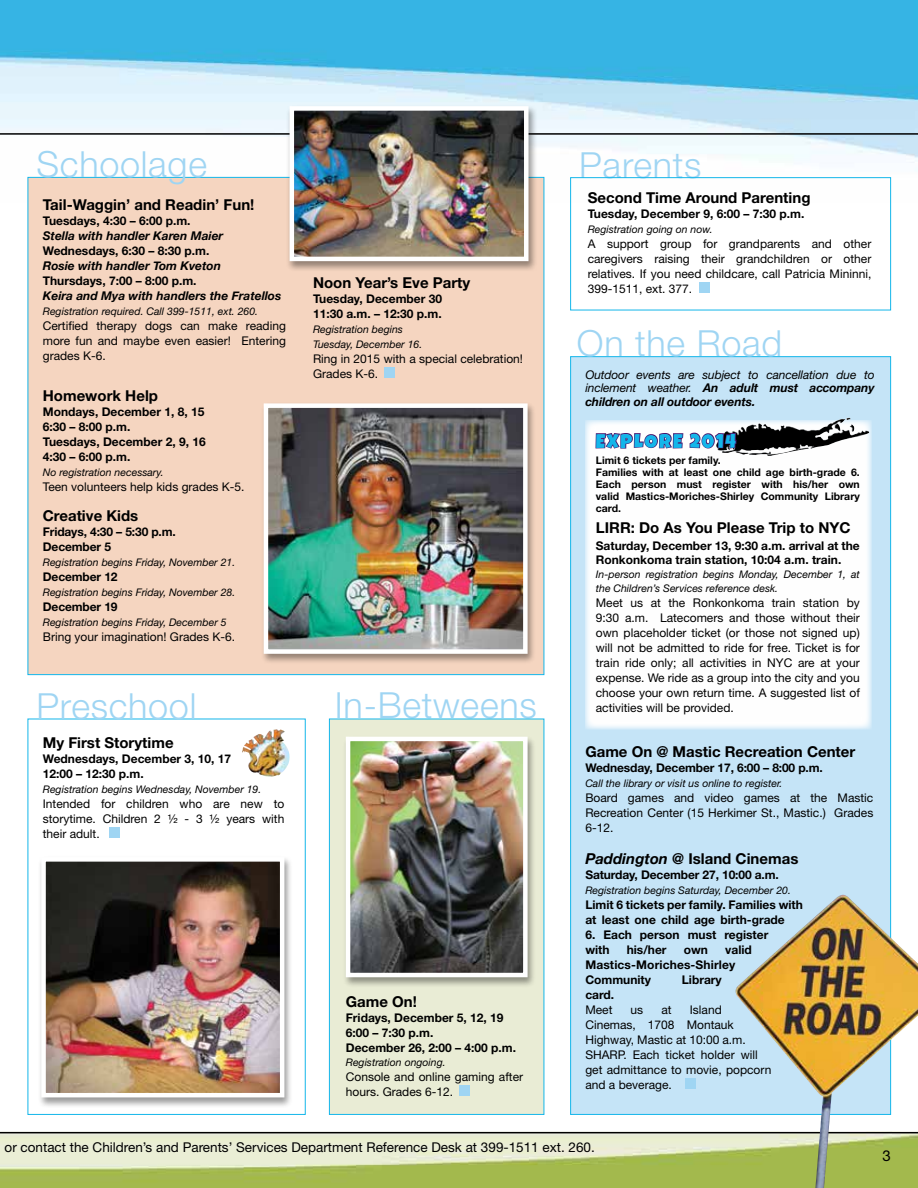
<style>
.page{position:relative;width:918px;height:1188px;background:#fff}
.page>*{position:absolute;margin:0;border:0;box-sizing:border-box;transform-origin:0 0}
.t1{font:300 36px "Helvetica Neue";letter-spacing:.02em;color:#9fd5f3}
.t2{font:19.5px "Luckiest Guy";letter-spacing:.1em;color:#13b6ea}
.t3{font:700 15px "Helvetica Neue";color:#000}
.t4{font:15px "Helvetica Neue";color:#000}
.t5{font:13.5px "Helvetica Neue";color:#000}
.t6{font:12px/15px "Helvetica Neue";color:#000;text-align:justify}
.t7{font:700 12px/15px "Helvetica Neue";color:#000}
.t8{font:italic 12px/13.5px "Helvetica Neue";letter-spacing:-.01em;color:#000;text-align:justify}
.t9{font:italic 700 12px "Helvetica Neue";color:#000}
.t10{font:italic 10.5px/14.2px "Helvetica Neue";color:#000}
.t11{font:700 10.5px/12px "Helvetica Neue";color:#000}
.s1{font-weight:700}
.s2{font-style:italic}
</style>
<div class="page">
<img style="left:0;top:1133px;width:736px;height:55px">
<img style="left:0;top:0;width:918px;height:202px">
<hr style="left:0;top:1132px;width:918px;height:1px;background:#000">
<hr style="left:0;top:133px;width:918px;height:2px;background:#000">
<div style="left:570px;top:356px;width:321px;height:759px;background:#c5e4f7;border:1px solid #13b6ea"></div>
<div style="left:585px;top:420px;width:286px;height:310px;background:#fff"></div>
<img style="left:716px;top:418px;width:153px;height:38px">
<img style="left:736px;top:895px;width:182px;height:293px">
<svg style="left:595px;top:432px;width:142px;height:18px"></svg>
<div style="left:685px;top:1079px;width:10px;height:10px;background:#9fd5f3"></div>
<div style="left:329px;top:719px;width:215px;height:396px;background:#e9ecd5;border:1px solid #13b6ea"></div>
<div style="left:460px;top:1085px;width:10px;height:11px;background:#9fd5f3"></div>
<div style="left:28px;top:177px;width:516px;height:498px;background:#f5d5c0;border:1px solid #13b6ea"></div>
<div style="left:28px;top:719px;width:278px;height:396px;border:1px solid #13b6ea"></div>
<div style="left:109px;top:828px;width:10px;height:10px;background:#9fd5f3"></div>
<div style="left:570px;top:177px;width:321px;height:133px;border:1px solid #13b6ea"></div>
<div style="left:699px;top:282px;width:10px;height:11px;background:#9fd5f3"></div>
<div style="left:286px;top:105px;width:251px;height:167px;background:#000;opacity:.4"></div>
<img style="left:295px;top:111px;width:229px;height:145px">
<div style="left:290px;top:106px;width:239px;height:155px;border:4px solid #fff"></div>
<div style="left:260px;top:402px;width:276px;height:262px;background:#000;opacity:.4"></div>
<img style="left:269px;top:408px;width:254px;height:241px">
<div style="left:264px;top:403px;width:264px;height:251px;border:4px solid #fff"></div>
<div style="left:38px;top:856px;width:255px;height:252px;background:#000;opacity:.4"></div>
<img style="left:46px;top:862px;width:233px;height:230px">
<div style="left:41px;top:857px;width:243px;height:240px;border:4px solid #fff"></div>
<img style="left:242px;top:730px;width:48px;height:47px">
<div style="left:385px;top:368px;width:10px;height:10px;background:#9fd5f3"></div>
<div style="left:342px;top:735px;width:194px;height:253px;background:#000;opacity:.4"></div>
<img style="left:351px;top:742px;width:172px;height:230px">
<div style="left:346px;top:737px;width:182px;height:240px;border:4px solid #fff"></div>
<h1 class="t1" style="left:37px;top:142px;width:172px">Schoolage</h1>
<p class="t3" style="left:43px;top:195px;width:213px">Tail-Waggin’ and Readin’ Fun!</p>
<p class="t7" style="left:43px;top:213px;width:149px">Tuesdays, 4:30 – 6:00 p.m.</p>
<p class="t9" style="left:43px;top:226px;width:182px">Stella with handler Karen Maier</p>
<p class="t7" style="left:43px;top:243px;width:168px">Wednesdays, 6:30 – 8:30 p.m.</p>
<p class="t9" style="left:43px;top:256px;width:180px">Rosie with handler Tom Kveton</p>
<p class="t7" style="left:43px;top:273px;width:155px">Thursdays, 7:00 – 8:00 p.m.</p>
<p class="t9" style="left:43px;top:286px;width:240px">Keira and Mya with handlers the Fratellos</p>
<p class="t10" style="left:43px;top:304px;width:217px">Registration required. Call 399-1511, ext. 260.</p>
<p class="t6" style="left:43px;top:318px;width:245px">Certified therapy dogs can make reading more fun and maybe even easier! Entering grades K-6.</p>
<p class="t3" style="left:43px;top:386px;width:117px">Homework Help</p>
<p class="t7" style="left:43px;top:404px;width:164px">Mondays, December 1, 8, 15<br>6:30 – 8:00 p.m.<br>Tuesdays, December 2, 9, 16<br>4:30 – 6:00 p.m.</p>
<p class="t10" style="left:43px;top:465px;width:122px">No registration necessary.</p>
<p class="t6" style="left:43px;top:479px;width:203px">Teen volunteers help kids grades K-5.</p>
<p class="t3" style="left:43px;top:506px;width:97px">Creative Kids</p>
<p class="t7" style="left:43px;top:524px;width:135px">Fridays, 4:30 – 5:30 p.m.<br>December 5</p>
<p class="t10" style="left:43px;top:555px;width:194px">Registration begins Friday, November 21.</p>
<p class="t7" style="left:43px;top:569px;width:76px">December 12</p>
<p class="t10" style="left:43px;top:585px;width:194px">Registration begins Friday, November 28.</p>
<p class="t7" style="left:43px;top:599px;width:76px">December 19</p>
<p class="t10" style="left:43px;top:615px;width:185px">Registration begins Friday, December 5</p>
<p class="t6" style="left:43px;top:629px;width:194px">Bring your imagination! Grades K-6.</p>
<h1 class="t1" style="left:37px;top:684px;width:161px">Preschool</h1>
<p class="t3" style="left:43px;top:733px;width:132px">My First Storytime</p>
<p class="t7" style="left:43px;top:751px;width:190px">Wednesdays, December 3, 10, 17<br>12:00 – 12:30 p.m.</p>
<p class="t10" style="left:43px;top:782px;width:220px">Registration begins Wednesday, November 19.</p>
<p class="t6" style="left:43px;top:796px;width:243px">Intended for children who are new to storytime. Children 2 ½ - 3 ½ years with their adult.</p>
<p class="t3" style="left:313px;top:273px;width:159px">Noon Year’s Eve Party</p>
<p class="t7" style="left:313px;top:291px;width:131px">Tuesday, December 30<br>11:30 a.m. – 12:30 p.m.</p>
<p class="t10" style="left:313px;top:321px;width:111px;line-height:15px">Registration begins<br>Tuesday, December 16.</p>
<p class="t6" style="left:313px;top:351px;width:212px">Ring in 2015 with a special celebration!<br>Grades K-6.</p>
<h1 class="t1" style="left:335px;top:684px;width:203px">In-Betweens</h1>
<p class="t3" style="left:346px;top:993px;width:73px">Game On!</p>
<p class="t7" style="left:346px;top:1010px;width:172px">Fridays, December 5, 12, 19<br>6:00 – 7:30 p.m.<br>December 26, 2:00 – 4:00 p.m.</p>
<p class="t10" style="left:346px;top:1055px;width:101px">Registration ongoing.</p>
<p class="t6" style="left:346px;top:1069px;width:179px">Console and online gaming after hours. Grades 6-12.</p>
<h1 class="t1" style="left:579px;top:143px;width:124px">Parents</h1>
<p class="t3" style="left:588px;top:188px;width:224px">Second Time Around Parenting</p>
<p class="t7" style="left:588px;top:206px;width:218px">Tuesday, December 9, 6:00 – 7:30 p.m.</p>
<p class="t10" style="left:588px;top:222px;width:126px">Registration going on now.</p>
<p class="t6" style="left:588px;top:236px;width:285px">A support group for grandparents and other caregivers raising their grandchildren or other relatives. If you need childcare, call Patricia Mininni, 399-1511, ext. 377.</p>
<h1 class="t1" style="left:577px;top:321px;width:207px">On the Road</h1>
<p class="t8" style="left:585px;top:367px;width:291px">Outdoor events are subject to cancellation due to inclement weather. <span class="s1">An adult must accompany children on all outdoor events.</span></p>
<h2 class="t2" style="left:596px;top:428px;width:142px">EXPLORE 2014</h2>
<p class="t11" style="left:596px;top:454px;width:266px">Limit 6 tickets per family.<br>Families with at least one child age birth-grade 6.<br>Each person must register with his/her own valid Mastics-Moriches-Shirley Community Library card.</p>
<p class="t3" style="left:596px;top:519px;width:256px">LIRR: Do As You Please Trip to NYC</p>
<p class="t7" style="left:596px;top:538px;width:266px;line-height:14.2px">Saturday, December 13, 9:30 a.m. arrival at the<br>Ronkonkoma train station, 10:04 a.m. train.</p>
<p class="t10" style="left:596px;top:567px;width:266px">In-person registration begins Monday, December 1, at the Children’s Services reference desk.</p>
<p class="t6" style="left:596px;top:596px;width:266px">Meet us at the Ronkonkoma train station by 9:30 a.m. Latecomers and those without their own placeholder ticket (or those not signed up) will not be admitted to ride for free. Ticket is for train ride only; all activities in NYC are at your expense. We ride as a group into the city and you choose your own return time. A suggested list of activities will be provided.</p>
<p class="t3" style="left:585px;top:743px;width:272px">Game On @ Mastic Recreation Center</p>
<p class="t7" style="left:585px;top:760px;width:239px">Wednesday, December 17, 6:00 – 8:00 p.m.</p>
<p class="t10" style="left:585px;top:776px;width:199px">Call the library or visit us online to register.</p>
<p class="t6" style="left:585px;top:791px;width:290px">Board games and video games at the Mastic Recreation Center (15 Herkimer St., Mastic.) Grades 6-12.</p>
<p class="t3" style="left:585px;top:849px;width:215px"><span class="s2">Paddington</span> @ Island Cinemas</p>
<p class="t7" style="left:585px;top:867px;width:195px">Saturday, December 27, 10:00 a.m.</p>
<p class="t10" style="left:585px;top:883px;width:207px">Registration begins Saturday, December 20.</p>
<p class="t7" style="left:585px;top:897px;width:219px">Limit 6 tickets per family. Families with at least one child age birth-grade</p>
<p class="t7" style="left:585px;top:927px;width:185px">6. Each person must register with</p>
<p class="t7" style="left:627px;top:942px;width:41px">his/her</p>
<p class="t7" style="left:684px;top:942px;width:26px">own</p>
<p class="t7" style="left:585px;top:942px;width:168px;text-indent:140px">valid<br>Mastics-Moriches-Shirley<br>Community</p>
<p class="t7" style="left:682px;top:972px;width:41px">Library</p>
<p class="t7" style="left:585px;top:987px;width:30px">card.</p>
<p class="t6" style="left:585px;top:1002px;width:29px">Meet</p>
<p class="t6" style="left:631px;top:1002px;width:14px">us</p>
<p class="t6" style="left:661px;top:1002px;width:12px">at</p>
<p class="t6" style="left:585px;top:1002px;width:187px;text-align:left;text-indent:104px">Island<br>Cinemas, 1708 Montauk<br>Highway, Mastic at 10:00 a.m.<br>SHARP. Each ticket holder will get admittance to movie, popcorn and a beverage.</p>
<p class="t5" style="left:5px;top:1139px;width:592px">or contact the Children’s and Parents’ Services Department Reference Desk at 399-1511 ext. 260.</p>
<p class="t4" style="left:883px;top:1147px;width:10px">3</p>
</div>
